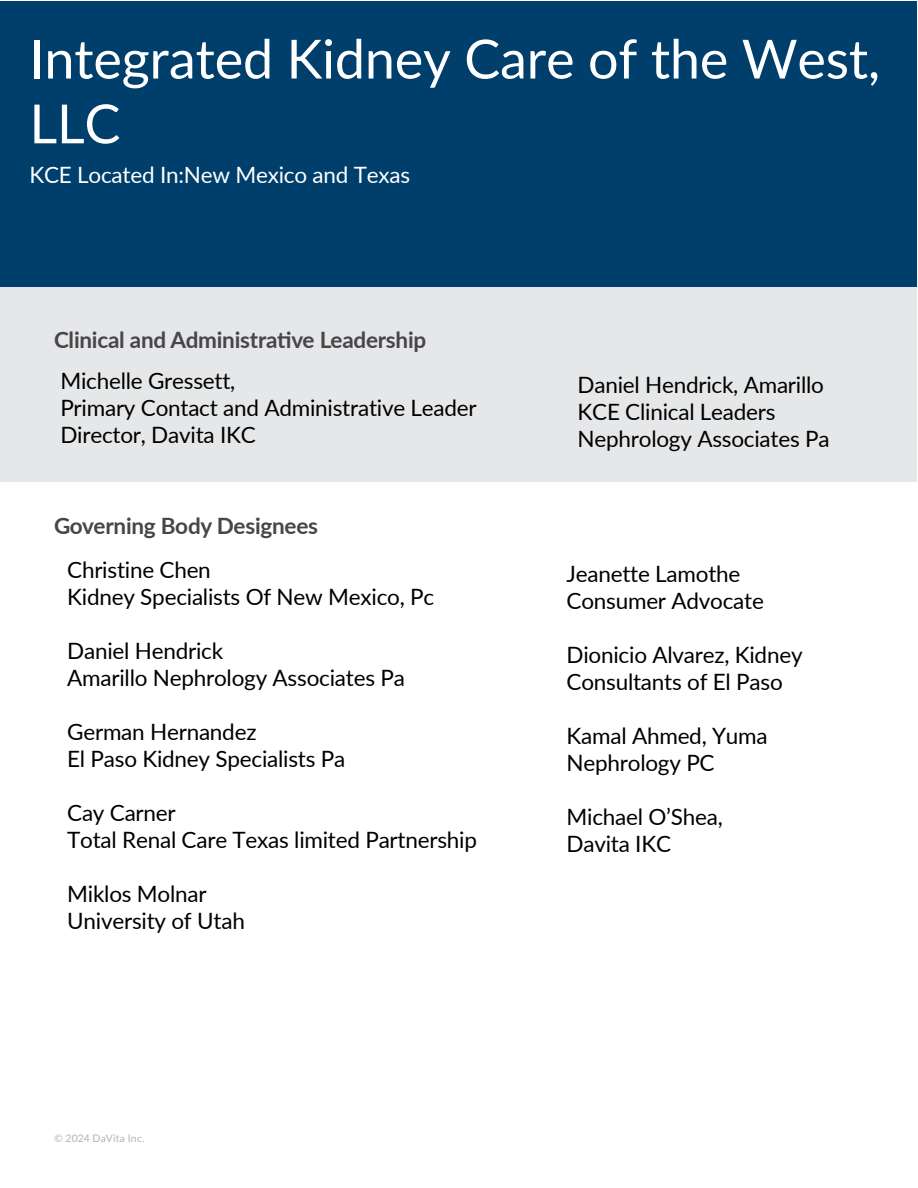
<style>
.page{position:relative;width:918px;height:1188px;background:#fff}
.page>*{position:absolute;margin:0;border:0;box-sizing:border-box;transform-origin:0 0}
.t1{font:54px/64.8px "Lato";letter-spacing:-.005em;color:#fff}
.t2{font:22.5px/27px "Lato";letter-spacing:-.01em;color:#000}
.t3{font:700 22.5px "Lato";letter-spacing:-.01em;color:#464547}
.t4{font:22.5px "Lato";letter-spacing:-.01em;color:#fff}
.t5{font:10.5px "Lato";letter-spacing:.015em;color:#b1b4b6}
</style>
<div class="page">
<div style="left:1px;top:1px;width:916px;height:286px;background:#003e6b"></div>
<div style="left:1px;top:287px;width:916px;height:195px;background:#e6e7e8"></div>
<h1 class="t1" style="left:29px;top:24px;width:852px">Integrated Kidney Care of the West,<br>LLC</h1>
<p class="t4" style="left:29px;top:158px;width:382px">KCE Located In:New Mexico and Texas</p>
<p class="t3" style="left:54px;top:323px;width:374px">Clinical and Administrative Leadership</p>
<p class="t2" style="left:60px;top:367px;width:418px">Michelle Gressett,<br>Primary Contact and Administrative Leader<br>Director, Davita IKC</p>
<p class="t2" style="left:578px;top:370px;width:254px">Daniel Hendrick, Amarillo<br>KCE Clinical Leaders<br>Nephrology Associates Pa</p>
<p class="t3" style="left:54px;top:510px;width:266px">Governing Body Designees</p>
<p class="t2" style="left:67px;top:556px;width:368px">Christine Chen<br>Kidney Specialists Of New Mexico, Pc</p>
<p class="t2" style="left:67px;top:637px;width:339px">Daniel Hendrick<br>Amarillo Nephrology Associates Pa</p>
<p class="t2" style="left:67px;top:718px;width:280px">German Hernandez<br>El Paso Kidney Specialists Pa</p>
<p class="t2" style="left:67px;top:799px;width:411px">Cay Carner<br>Total Renal Care Texas limited Partnership</p>
<p class="t2" style="left:67px;top:880px;width:179px">Miklos Molnar<br>University of Utah</p>
<p class="t5" style="left:54px;top:1131px;width:92px">© 2024 DaVita Inc.</p>
<p class="t2" style="left:567px;top:559px;width:199px">Jeanette Lamothe<br>Consumer Advocate</p>
<p class="t2" style="left:567px;top:640px;width:238px">Dionicio Alvarez, Kidney<br>Consultants of El Paso</p>
<p class="t2" style="left:567px;top:721px;width:203px">Kamal Ahmed, Yuma<br>Nephrology PC</p>
<p class="t2" style="left:567px;top:802px;width:158px">Michael O’Shea,<br>Davita IKC</p>
</div>
